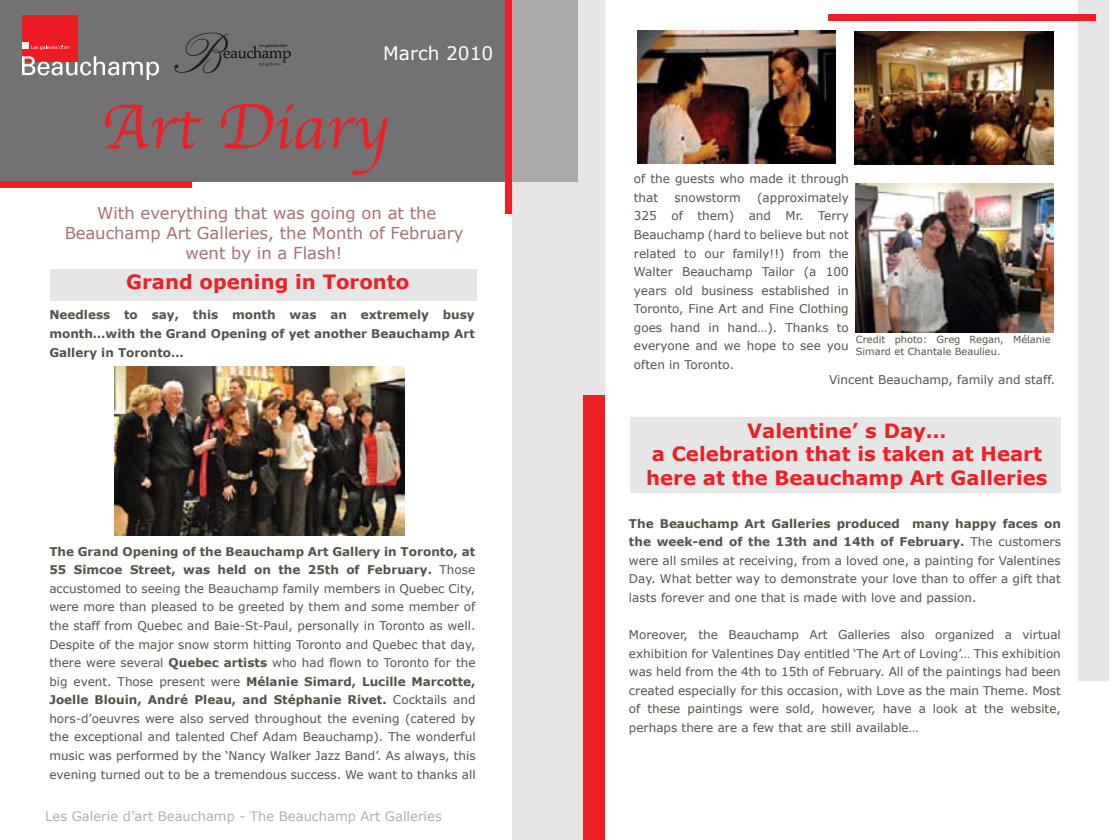
<style>
.page{position:relative;width:1120px;height:840px;background:#fff}
.page>*{position:absolute;margin:0;border:0;box-sizing:border-box;transform-origin:0 0}
.t1{font:65.62px "Apple Chancery";color:#ec2027}
.t2{font:700 19.6px/23.6px "Verdana";color:#ec2027;text-align:center}
.t3{font:18.55px "Verdana";color:#fff}
.t4{font:16.45px/19.6px "Verdana";color:#7d2727;text-align:center}
.t5{font:13.12px "Verdana";color:rgb(119 118 110/.58)}
.t6{font:12.08px/18.6px "Verdana";color:#545348;text-align:justify}
.t7{font:700 12.08px/18.6px "Verdana";color:#545348;text-align:justify}
.t8{font:9.8px/11.9px "Verdana";color:#545348}
.s1{font-weight:700}
</style>
<div class="page">
<div style="left:0;top:0;width:578px;height:182px;background:#727272"></div>
<div style="left:0;top:182px;width:192px;height:6px;background:#ec2027"></div>
<svg style="left:512px;top:0;width:94px;height:840px;background:#dadad9"></svg>
<div style="left:506px;top:0;width:6px;height:213px;background:#ec2027"></div>
<div style="left:584px;top:395px;width:21px;height:445px;background:#ec2027"></div>
<div style="left:1078px;top:0;width:31px;height:681px;background:#e5e6e5"></div>
<div style="left:828px;top:14px;width:267px;height:7px;background:#ec2027"></div>
<svg style="left:174px;top:33px;width:117px;height:40px"></svg>
<div style="left:50px;top:269px;width:427px;height:31px;background:#e5e6e5"></div>
<div style="left:22px;top:16px;width:55px;height:46px;background:#ed1c24"></div>
<svg style="left:22px;top:56px;width:137px;height:24px"></svg>
<svg style="left:23px;top:43px;width:46px;height:7px"></svg>
<div style="left:630px;top:417px;width:431px;height:76px;background:#e5e6e5"></div>
<img style="left:855px;top:31px;width:198px;height:133px">
<img style="left:637px;top:31px;width:198px;height:132px">
<img style="left:114px;top:366px;width:290px;height:170px">
<img style="left:856px;top:184px;width:197px;height:148px">
<h3 class="t3" style="left:383px;top:41px;width:112px">March 2010</h3>
<h1 class="t1" style="left:101px;top:75px;width:289px">Art Diary</h1>
<h3 class="t4" style="left:64px;top:203px;width:400px">With everything that was going on at the<br>Beauchamp Art Galleries, the Month of February went by in a Flash!</h3>
<h2 class="t2" style="left:126px;top:269px;width:285px">Grand opening in Toronto</h2>
<p class="t7" style="left:49px;top:305px;width:427px">Needless to say, this month was an extremely busy month…with the Grand Opening of yet another Beauchamp Art Gallery in Toronto…</p>
<p class="t6" style="left:49px;top:542px;width:428px"><span class="s1">The Grand Opening of the Beauchamp Art Gallery in Toronto, at 55 Simcoe Street, was held on the 25th of February.</span> Those accustomed to seeing the Beauchamp family members in Quebec City, were more than pleased to be greeted by them and some member of the staff from Quebec and Baie-St-Paul, personally in Toronto as well.<br>Despite of the major snow storm hitting Toronto and Quebec that day, there were several <span class="s1">Quebec artists</span> who had flown to Toronto for the big event. Those present were <span class="s1">Mélanie Simard, Lucille Marcotte, Joelle Blouin, André Pleau, and Stéphanie Rivet.</span> Cocktails and hors-d’oeuvres were also served throughout the evening (catered by the exceptional and talented Chef Adam Beauchamp). The wonderful music was performed by the ‘Nancy Walker Jazz Band’. As always, this evening turned out to be a tremendous success. We want to thanks all</p>
<p class="t5" style="left:45px;top:808px;width:398px">Les Galerie d’art Beauchamp - The Beauchamp Art Galleries</p>
<p class="t6" style="left:634px;top:169px;width:216px">of the guests who made it through that</p>
<p class="t6" style="left:634px;top:188px;width:216px;text-indent:123px">(approximately 325 of them) and Mr. Terry Beauchamp (hard to believe but not related to our family!!) from the Walter Beauchamp Tailor (a 100 years old business established in Toronto, Fine Art and Fine Clothing goes hand in hand…). Thanks to everyone and we hope to see you often in Toronto.</p>
<p class="t6" style="left:675px;top:188px;width:68px">snowstorm</p>
<p class="t8" style="left:856px;top:333px;width:196px">Credit photo: Greg Regan, Mélanie<br>Simard et Chantale Beaulieu.</p>
<p class="t6" style="left:829px;top:370px;width:228px">Vincent Beauchamp, family and staff.</p>
<h2 class="t2" style="left:646px;top:418px;width:403px">Valentine’ s Day…<br>a Celebration that is taken at Heart here at the Beauchamp Art Galleries</h2>
<p class="t6" style="left:629px;top:513px;width:433px"><span class="s1">The Beauchamp Art Galleries produced many happy faces on the week-end of the 13th and 14th of February.</span> The customers were all smiles at receiving, from a loved one, a painting for Valentines Day. What better way to demonstrate your love than to offer a gift that lasts forever and one that is made with love and passion.</p>
<p class="t6" style="left:629px;top:625px;width:433px">Moreover, the Beauchamp Art Galleries also organized a virtual exhibition for Valentines Day entitled ‘The Art of Loving’… This exhibition was held from the 4th to 15th of February. All of the paintings had been created especially for this occasion, with Love as the main Theme. Most of these paintings were sold, however, have a look at the website, perhaps there are a few that are still available…</p>
</div>
